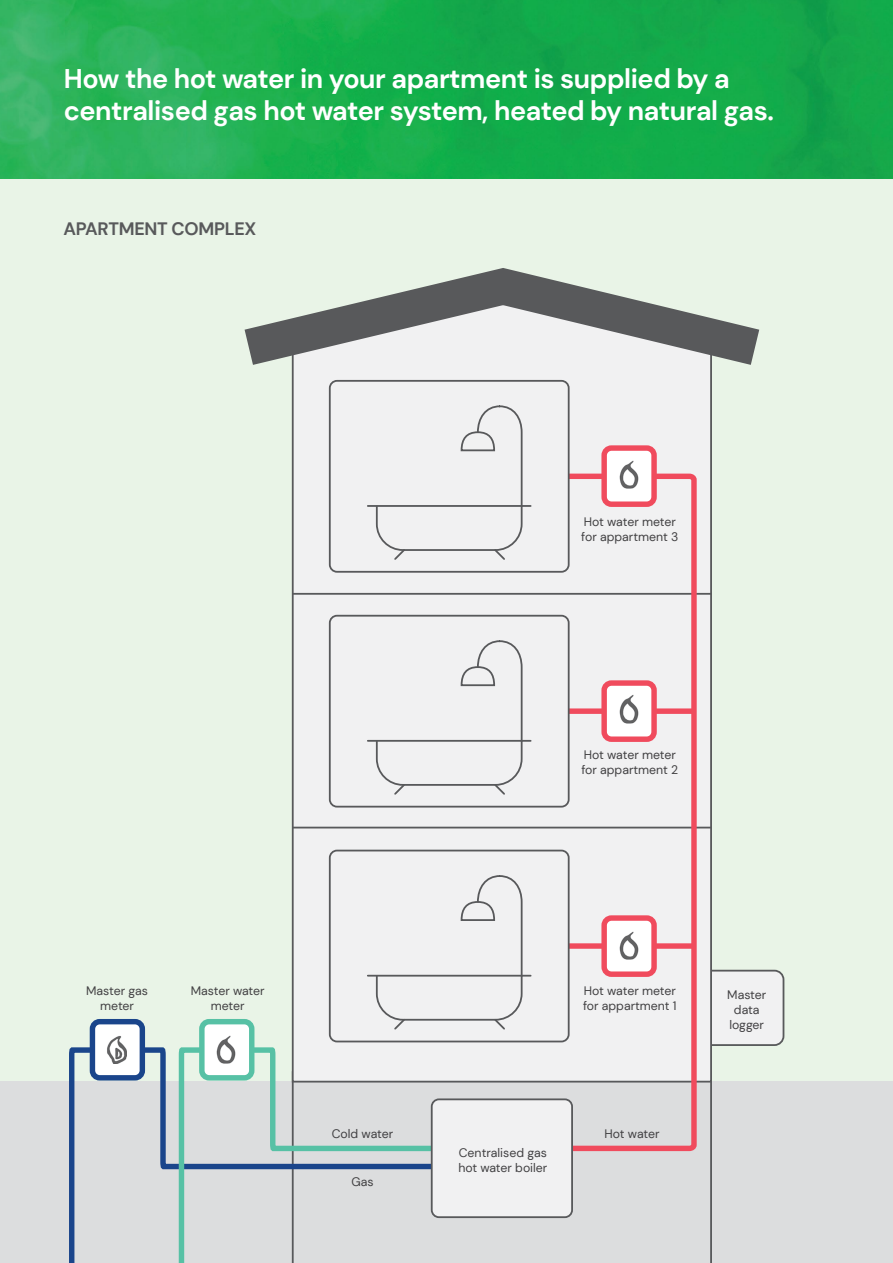
<style>
.page{position:relative;width:893px;height:1263px;background:#e9f4e7}
.page>*{position:absolute;margin:0;border:0;box-sizing:border-box;transform-origin:0 0}
.t1{font:700 27px/31.5px "DM Sans";letter-spacing:-.015em;color:#fff}
.t2{font:700 18px "DM Sans";letter-spacing:-.015em;color:#58595b}
.t3{font:12.3px/14.7px "DM Sans";color:#414042}
</style>
<div class="page">
<img style="left:0;top:0;width:893px;height:179px">
<div style="left:0;top:1081px;width:893px;height:182px;background:#dcddde"></div>
<svg style="left:519px;top:1083px;width:193px;height:180px"></svg>
<svg style="left:713px;top:969px;width:72px;height:77px"></svg>
<div style="left:291px;top:391px;width:422px;height:692px;background:#f1f1f2"></div>
<hr style="left:293px;top:827px;width:419px;height:1px;background:#58595b">
<hr style="left:293px;top:593px;width:419px;height:2px;background:#58595b">
<svg style="left:244px;top:268px;width:516px;height:123px"></svg>
<svg style="left:501px;top:471px;width:198px;height:683px"></svg>
<div style="left:604px;top:448px;width:50px;height:56px;background:#fff;border-radius:7px"></div>
<div style="left:601px;top:445px;width:56px;height:62px;border:5px solid #f04b5d;border-radius:7px"></div>
<div style="left:569px;top:943px;width:126px;height:6px;background:#f04b5d"></div>
<div style="left:569px;top:708px;width:126px;height:6px;background:#f04b5d"></div>
<div style="left:604px;top:683px;width:50px;height:56px;background:#fff;border-radius:7px"></div>
<div style="left:601px;top:680px;width:56px;height:62px;border:5px solid #f04b5d;border-radius:7px"></div>
<div style="left:604px;top:918px;width:50px;height:56px;background:#fff;border-radius:7px"></div>
<div style="left:601px;top:915px;width:56px;height:62px;border:5px solid #f04b5d;border-radius:7px"></div>
<div style="left:329px;top:850px;width:241px;height:192px;border:2px solid #58595b;border-radius:7px"></div>
<hr style="left:368px;top:975px;width:163px;height:1px;background:#58595b">
<svg style="left:375px;top:874px;width:148px;height:157px"></svg>
<div style="left:329px;top:615px;width:241px;height:192px;border:2px solid #58595b;border-radius:7px"></div>
<hr style="left:368px;top:740px;width:163px;height:2px;background:#58595b">
<svg style="left:375px;top:639px;width:148px;height:157px"></svg>
<div style="left:329px;top:380px;width:241px;height:193px;border:2px solid #58595b;border-radius:7px"></div>
<hr style="left:368px;top:505px;width:163px;height:2px;background:#58595b">
<div style="left:375px;top:404px;width:148px;height:157px;background:#f1f1f2"></div>
<svg style="left:69px;top:1045px;width:107px;height:218px"></svg>
<div style="left:92px;top:1022px;width:50px;height:56px;background:#fff;border-radius:7px"></div>
<div style="left:90px;top:1019px;width:55px;height:61px;border:5px solid #1a458b;border-radius:7px"></div>
<svg style="left:176px;top:1045px;width:343px;height:218px"></svg>
<div style="left:202px;top:1022px;width:50px;height:56px;background:#fff;border-radius:7px"></div>
<div style="left:199px;top:1019px;width:55px;height:61px;border:5px solid #57c1a5;border-radius:7px"></div>
<div style="left:432px;top:1099px;width:140px;height:118px;background:#f1f1f2;border-radius:7px"></div>
<div style="left:431px;top:1098px;width:142px;height:120px;border:2px solid #58595b;border-radius:7px"></div>
<img style="left:619px;top:931px;width:20px;height:29px">
<img style="left:619px;top:695px;width:20px;height:29px">
<img style="left:619px;top:460px;width:20px;height:29px">
<img style="left:216px;top:1035px;width:20px;height:29px">
<img style="left:107px;top:1036px;width:20px;height:28px">
<h1 class="t1" style="left:64px;top:63px;width:712px">How the hot water in your apartment is supplied by a centralised gas hot water system, heated by natural gas.</h1>
<h2 class="t2" style="left:64px;top:218px;width:194px">APARTMENT COMPLEX</h2>
<p class="t3" style="left:581px;top:514px;width:99px">Hot water meter for appartment 3</p>
<p class="t3" style="left:581px;top:747px;width:98px">Hot water meter for appartment 2</p>
<p class="t3" style="left:86px;top:983px;width:63px;text-align:center">Master gas meter</p>
<p class="t3" style="left:583px;top:983px;width:95px">Hot water meter for appartment 1</p>
<p class="t3" style="left:191px;top:983px;width:75px;text-align:center">Master water meter</p>
<p class="t3" style="left:332px;top:1126px;width:63px">Cold water</p>
<p class="t3" style="left:604px;top:1126px;width:57px">Hot water</p>
<p class="t3" style="left:351px;top:1174px;width:24px">Gas</p>
<p class="t3" style="left:458px;top:1146px;width:91px">Centralised gas hot water boiler</p>
<p class="t3" style="left:727px;top:987px;width:41px;text-align:center">Master data logger</p>
</div>
